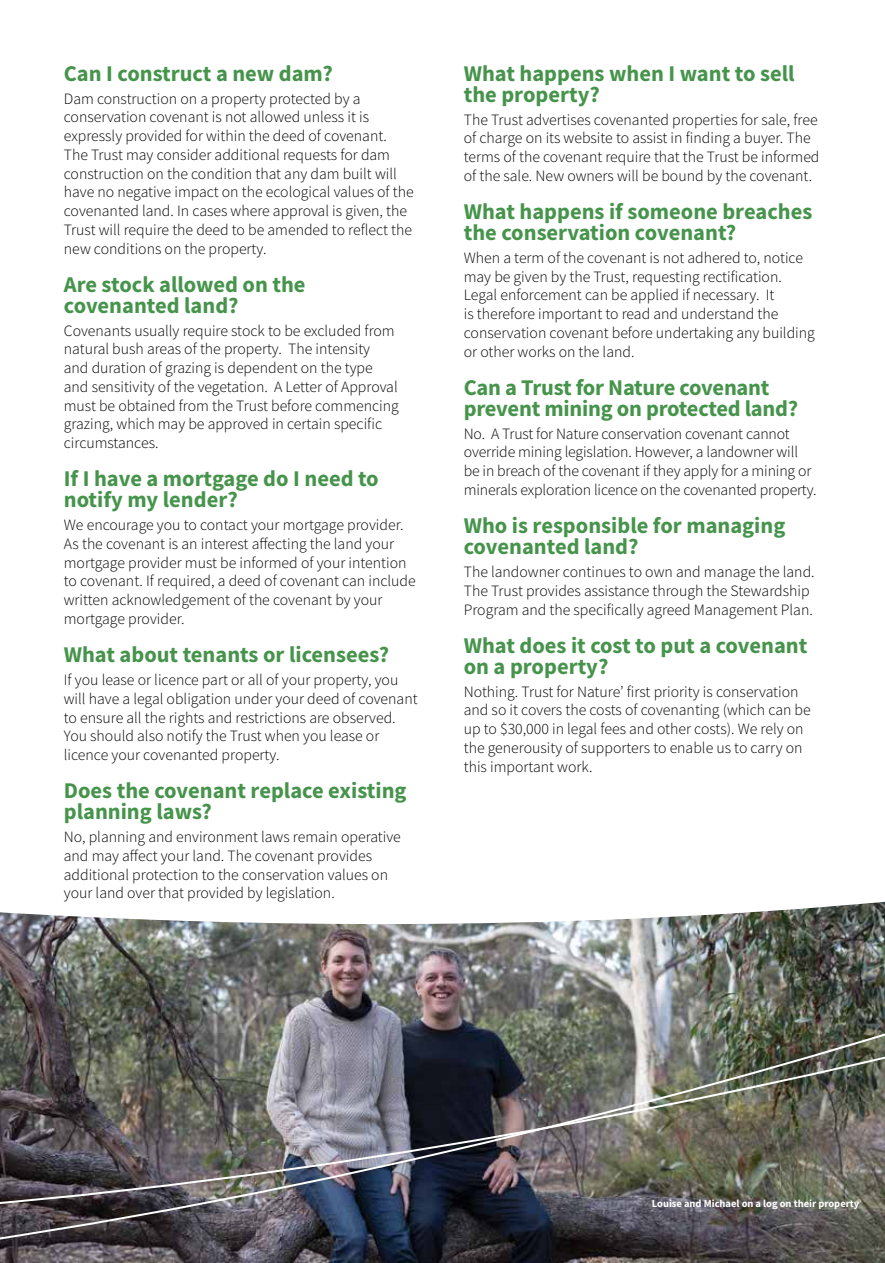
<style>
.page{position:relative;width:885px;height:1263px;background:#fff}
.page>*{position:absolute;margin:0;border:0;box-sizing:border-box;transform-origin:0 0}
.t1{font:700 22.5px/21px "Source Sans Pro";color:#46944c}
.t2{font:300 15.75px/18.8px "Source Sans Pro";color:#000}
.t3{font:700 10.5px "Source Sans Pro";color:#fff}
</style>
<div class="page">
<img style="left:0;top:901px;width:884px;height:51px">
<img style="left:0;top:952px;width:884px;height:311px">
<h1 class="t1" style="left:64px;top:62px;width:270px">Can I construct a new dam?</h1>
<p class="t2" style="left:64px;top:89px;width:351px">Dam construction on a property protected by a conservation covenant is not allowed unless it is expressly provided for within the deed of covenant.<br>The Trust may consider additional requests for dam construction on the condition that any dam built will have no negative impact on the ecological values of the covenanted land. In cases where approval is given, the Trust will require the deed to be amended to reflect the new conditions on the property.</p>
<h1 class="t1" style="left:64px;top:273px;width:243px">Are stock allowed on the covenanted land?</h1>
<p class="t2" style="left:64px;top:321px;width:336px">Covenants usually require stock to be excluded from natural bush areas of the property. The intensity<br>and duration of grazing is dependent on the type and sensitivity of the vegetation. A Letter of Approval must be obtained from the Trust before commencing grazing, which may be approved in certain specific circumstances.</p>
<h1 class="t1" style="left:64px;top:468px;width:316px">If I have a mortgage do I need to notify my lender?</h1>
<p class="t2" style="left:64px;top:516px;width:353px">We encourage you to contact your mortgage provider.<br>As the covenant is an interest affecting the land your mortgage provider must be informed of your intention to covenant. If required, a deed of covenant can include written acknowledgement of the covenant by your mortgage provider.</p>
<h1 class="t1" style="left:64px;top:644px;width:327px">What about tenants or licensees?</h1>
<p class="t2" style="left:64px;top:670px;width:355px">If you lease or licence part or all of your property, you will have a legal obligation under your deed of covenant to ensure all the rights and restrictions are observed.<br>You should also notify the Trust when you lease or licence your covenanted property.</p>
<h1 class="t1" style="left:64px;top:780px;width:344px">Does the covenant replace existing planning laws?</h1>
<p class="t2" style="left:64px;top:827px;width:338px">No, planning and environment laws remain operative and may affect your land. The covenant provides additional protection to the conservation values on your land over that provided by legislation.</p>
<h1 class="t1" style="left:463px;top:62px;width:332px">What happens when I want to sell the property?</h1>
<p class="t2" style="left:463px;top:110px;width:357px">The Trust advertises covenanted properties for sale, free of charge on its website to assist in finding a buyer. The terms of the covenant require that the Trust be informed of the sale. New owners will be bound by the covenant.</p>
<h1 class="t1" style="left:463px;top:201px;width:350px">What happens if someone breaches the conservation covenant?</h1>
<p class="t2" style="left:463px;top:248px;width:352px">When a term of the covenant is not adhered to, notice may be given by the Trust, requesting rectification.<br>Legal enforcement can be applied if necessary. It<br>is therefore important to read and understand the conservation covenant before undertaking any building or other works on the land.</p>
<h1 class="t1" style="left:463px;top:376px;width:336px">Can a Trust for Nature covenant prevent mining on protected land?</h1>
<p class="t2" style="left:463px;top:424px;width:354px">No. A Trust for Nature conservation covenant cannot override mining legislation. However, a landowner will be in breach of the covenant if they apply for a mining or minerals exploration licence on the covenanted property.</p>
<h1 class="t1" style="left:463px;top:515px;width:323px">Who is responsible for managing covenanted land?</h1>
<p class="t2" style="left:463px;top:562px;width:352px">The landowner continues to own and manage the land.<br>The Trust provides assistance through the Stewardship<br>Program and the specifically agreed Management Plan.</p>
<h1 class="t1" style="left:463px;top:634px;width:345px">What does it cost to put a covenant on a property?</h1>
<p class="t2" style="left:463px;top:682px;width:348px">Nothing. Trust for Nature’ first priority is conservation and so it covers the costs of covenanting (which can be up to $30,000 in legal fees and other costs). We rely on the generousity of supporters to enable us to carry on this important work.</p>
<p class="t3" style="left:651px;top:1196px;width:209px">Louise and Michael on a log on their property</p>
</div>
